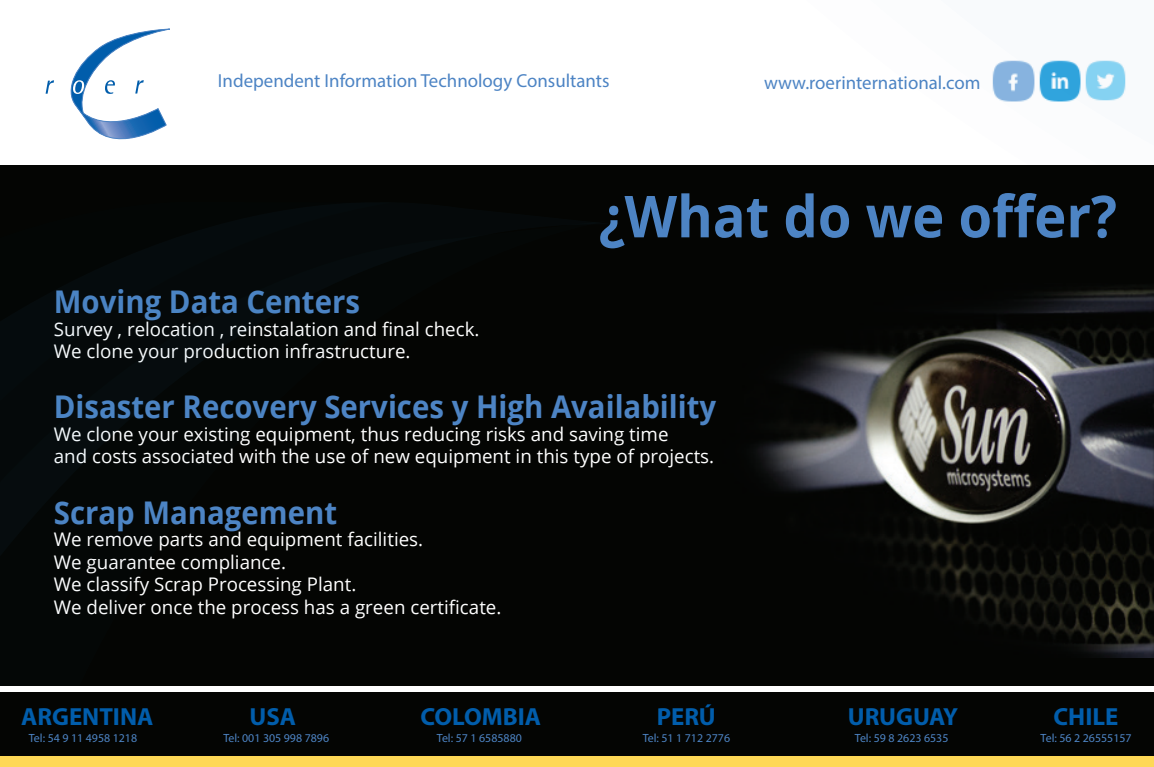
<style>
.page{position:relative;width:1154px;height:767px;background:#fff}
.page>*{position:absolute;margin:0;border:0;box-sizing:border-box;transform-origin:0 0}
.t1{font:700 57.88px "Open Sans";color:#4d84c4;scale:.94 1}
.t2{font:700 31.25px "Open Sans";color:#4d84c4;scale:.94 1}
.t3{font:700 24.75px "Myriad Pro";color:#015dab}
.t4{font:18.88px "Myriad Pro";color:#4d84c4}
.t5{font:18.75px/22.5px "Open Sans";color:#fff}
.t6{font:11.88px "Myriad Pro";color:#4d84c4}
</style>
<div class="page">
<div style="left:0;top:753px;width:1154px;height:13px;background:#fed856"></div>
<div style="left:0;top:164px;width:1154px;height:521px;background:#040503"></div>
<img style="left:754px;top:289px;width:400px;height:367px">
<svg style="left:0;top:223px;width:594px;height:332px"></svg>
<svg style="left:46px;top:80px;width:8px;height:14px"></svg>
<svg style="left:70px;top:29px;width:89px;height:111px"></svg>
<svg style="left:159px;top:28px;width:995px;height:137px"></svg>
<div style="left:0;top:692px;width:1154px;height:63px;background:#040503"></div>
<p class="t4" style="left:218px;top:69px;width:393px">Independent Information Technology Consultants</p>
<p class="t4" style="left:764px;top:71px;width:218px">www.roerinternational.com</p>
<h1 class="t1" style="left:598px;top:175px;width:553px">¿What do we offer?</h1>
<h2 class="t2" style="left:54px;top:280px;width:327px">Moving Data Centers</h2>
<p class="t5" style="left:54px;top:317px;width:427px">Survey , relocation , reinstalation and final check.<br>We clone your production infrastructure.</p>
<h2 class="t2" style="left:54px;top:385px;width:706px">Disaster Recovery Services y High Availability</h2>
<p class="t5" style="left:54px;top:422px;width:662px">We clone your existing equipment, thus reducing risks and saving time<br>and costs associated with the use of new equipment in this type of projects.</p>
<h2 class="t2" style="left:54px;top:490px;width:303px">Scrap Management</h2>
<p class="t5" style="left:54px;top:527px;width:449px">We remove parts and equipment facilities.<br>We guarantee compliance.<br>We classify Scrap Processing Plant.<br>We deliver once the process has a green certificate.</p>
<h3 class="t3" style="left:21px;top:700px;width:134px">ARGENTINA</h3>
<h3 class="t3" style="left:249px;top:700px;width:48px">USA</h3>
<h3 class="t3" style="left:420px;top:700px;width:122px">COLOMBIA</h3>
<h3 class="t3" style="left:657px;top:700px;width:61px">PERÚ</h3>
<h3 class="t3" style="left:848px;top:700px;width:112px">URUGUAY</h3>
<h3 class="t3" style="left:1053px;top:700px;width:66px">CHILE</h3>
<p class="t6" style="left:29px;top:730px;width:110px">Tel: 54 9 11 4958 1218</p>
<p class="t6" style="left:223px;top:730px;width:107px">Tel: 001 305 998 7896</p>
<p class="t6" style="left:437px;top:730px;width:86px">Tel: 57 1 6585880</p>
<p class="t6" style="left:643px;top:730px;width:89px">Tel: 51 1 712 2776</p>
<p class="t6" style="left:855px;top:730px;width:95px">Tel: 59 8 2623 6535</p>
<p class="t6" style="left:1040px;top:730px;width:93px">Tel: 56 2 26555157</p>
</div>
